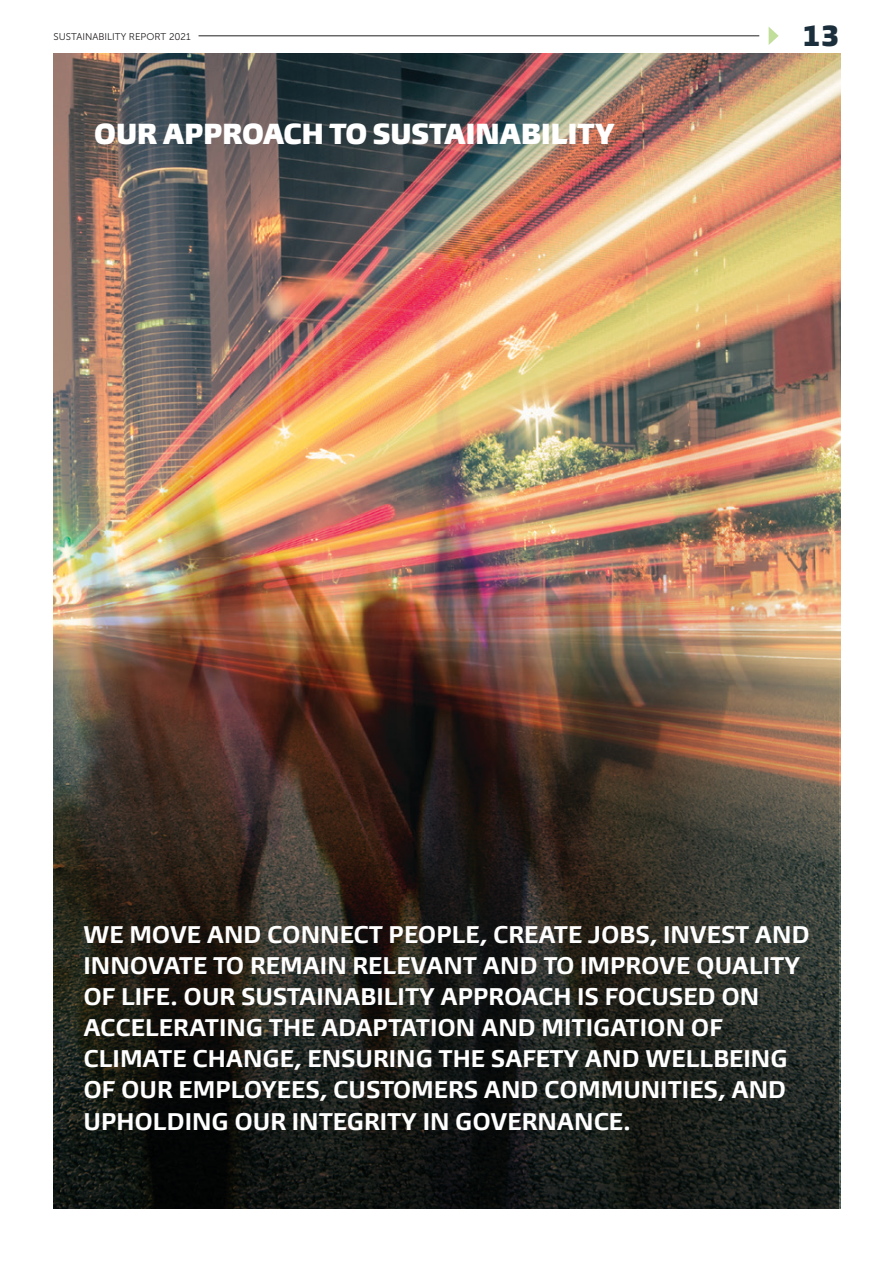
<style>
.page{position:relative;width:893px;height:1264px;background:#fff}
.page>*{position:absolute;margin:0;border:0;box-sizing:border-box;transform-origin:0 0}
.t1{font:900 27px "Burlingame Pro";color:#fff}
.t2{font:900 27px "Burlingame Pro";color:#1b2e3b}
.t3{font:700 22.35px/31px "Burlingame Pro";color:#fff}
.t4{font:9.75px "Museo Sans 300";color:#231f20}
</style>
<div class="page">
<img style="left:54px;top:54px;width:787px;height:1154px">
<svg style="left:54px;top:652px;width:784px;height:556px;background:#312a22"></svg>
<svg style="left:769px;top:27px;width:10px;height:18px"></svg>
<hr style="left:199px;top:35px;width:560px;height:1px;background:#231f20">
<p class="t4" style="left:54px;top:31px;width:139px">SUSTAINABILITY REPORT 2021</p>
<p class="t2" style="left:802px;top:19px;width:38px">13</p>
<p class="t1" style="left:94px;top:116px;width:522px">OUR APPROACH TO SUSTAINABILITY</p>
<p class="t3" style="left:83px;top:919px;width:728px">WE MOVE AND CONNECT PEOPLE, CREATE JOBS, INVEST AND INNOVATE TO REMAIN RELEVANT AND TO IMPROVE QUALITY OF LIFE. OUR SUSTAINABILITY APPROACH IS FOCUSED ON ACCELERATING THE ADAPTATION AND MITIGATION OF CLIMATE CHANGE, ENSURING THE SAFETY AND WELLBEING OF OUR EMPLOYEES, CUSTOMERS AND COMMUNITIES, AND UPHOLDING OUR INTEGRITY IN GOVERNANCE.</p>
</div>
